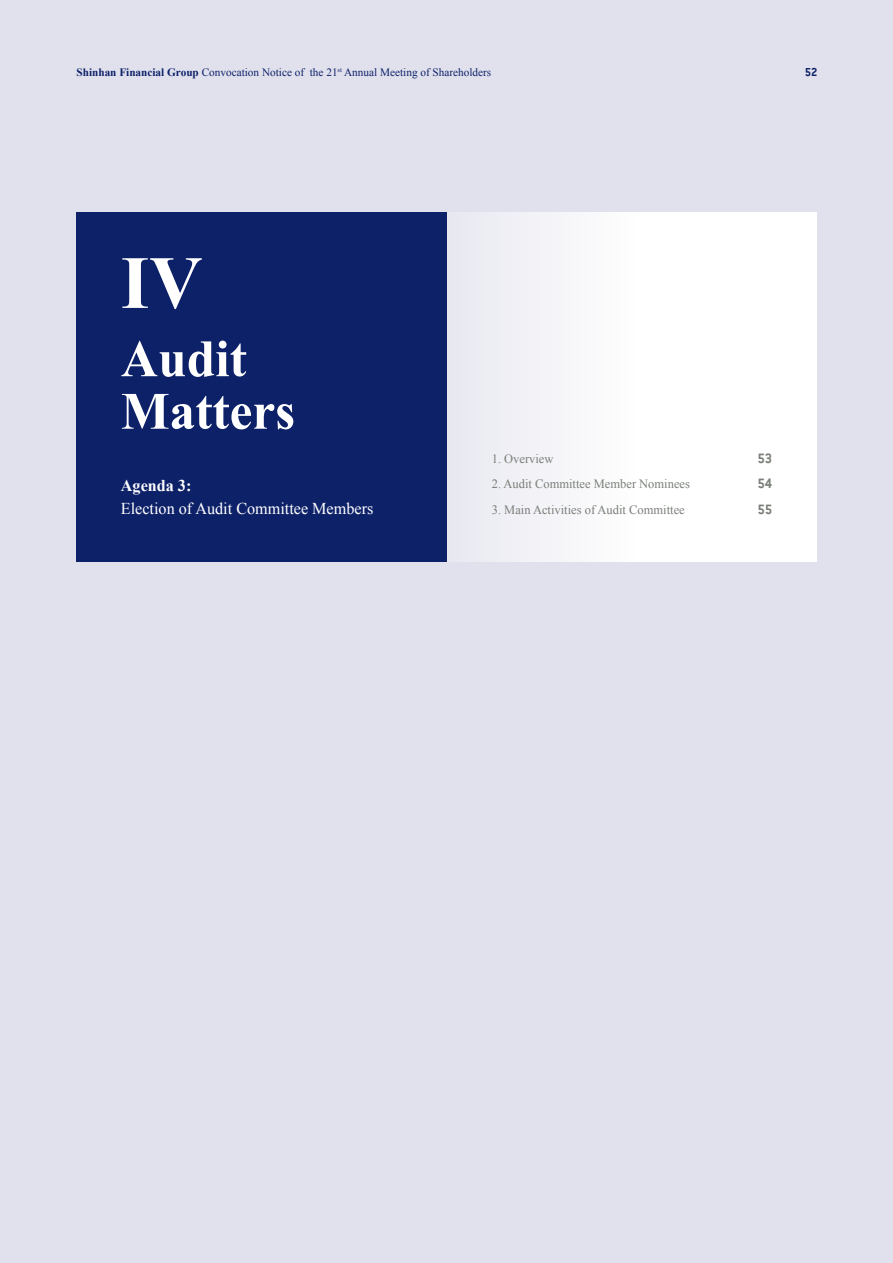
<style>
.page{position:relative;width:893px;height:1263px;background:#e1e1ed}
.page>*{position:absolute;margin:0;border:0;box-sizing:border-box;transform-origin:0 0}
.t1{font:700 75px "Times New Roman";color:#fff}
.t2{font:700 52.5px "Times New Roman";color:#fff}
.t3{font:16.5px "Times New Roman";color:#fff}
.t4{font:700 16.5px "Times New Roman";color:#fff}
.t5{font:700 15px "Conduit ITC";color:#7a7f78}
.t6{font:12.75px "Times New Roman";color:#7a7f78}
.t7{font:700 12.75px "Conduit ITC";color:#0d2169}
.t8{font:11.25px "Times New Roman";color:#0d2169}
.s1{font-weight:700}
</style>
<div class="page">
<svg style="left:446px;top:212px;width:371px;height:349px;fill:#fefefe"></svg>
<div style="left:76px;top:212px;width:370px;height:349px;background:#0d2169"></div>
<p class="t8" style="left:77px;top:64px;width:416px"><span class="s1">Shinhan Financial Group</span> Convocation Notice of the 21<sup>st</sup> Annual Meeting of Shareholders</p>
<p class="t7" style="left:805px;top:65px;width:14px">52</p>
<p class="t1" style="left:121px;top:229px;width:83px">IV</p>
<p class="t2" style="left:121px;top:321px;width:127px">Audit</p>
<p class="t2" style="left:121px;top:373px;width:176px">Matters</p>
<p class="t4" style="left:121px;top:474px;width:72px">Agenda 3:</p>
<p class="t3" style="left:121px;top:496px;width:254px">Election of Audit Committee Members</p>
<p class="t6" style="left:492px;top:449px;width:63px">1. Overview</p>
<p class="t5" style="left:757px;top:449px;width:16px">53</p>
<p class="t6" style="left:492px;top:475px;width:200px">2. Audit Committee Member Nominees</p>
<p class="t5" style="left:757px;top:475px;width:16px">54</p>
<p class="t6" style="left:492px;top:500px;width:194px">3. Main Activities of Audit Committee</p>
<p class="t5" style="left:757px;top:500px;width:16px">55</p>
</div>
